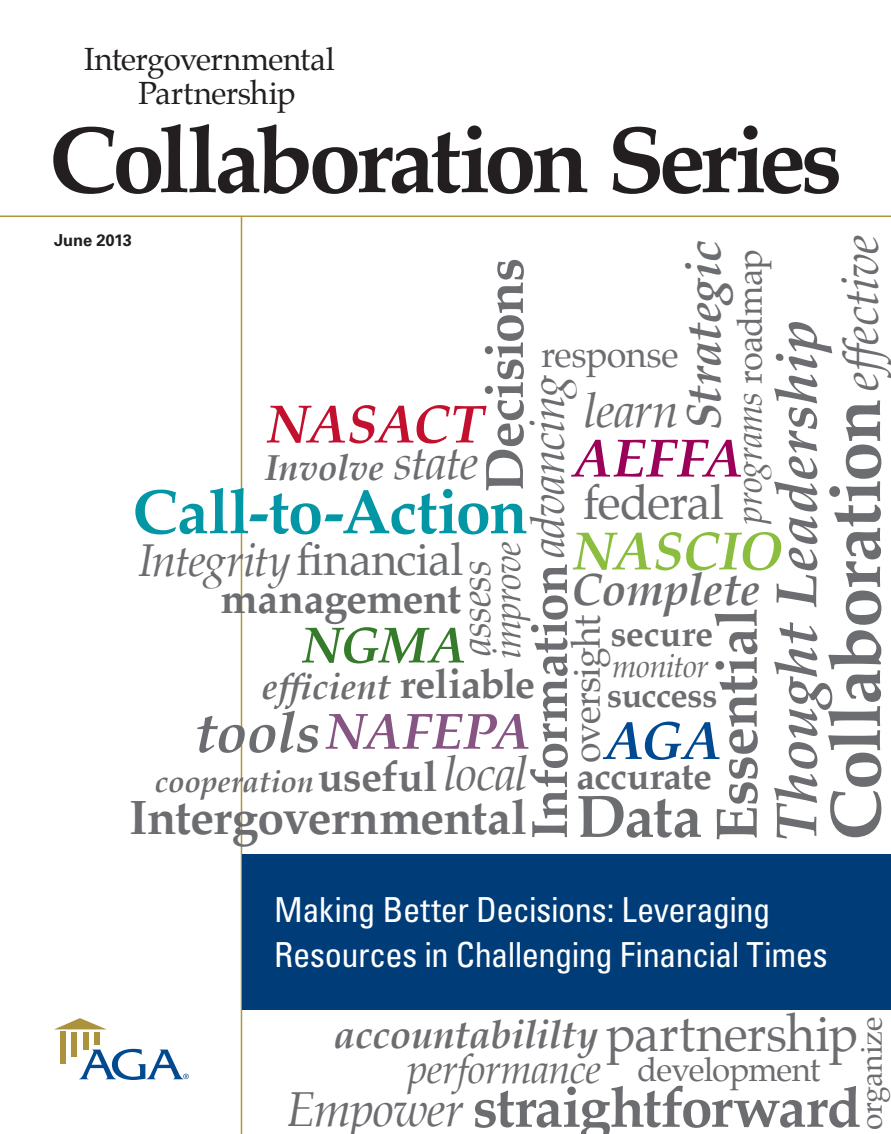
<style>
.page{position:relative;width:891px;height:1134px;background:#fff}
.page>*{position:absolute;margin:0;border:0;box-sizing:border-box;transform-origin:0 0}
.t1{font:700 94.5px "Palatino";letter-spacing:-.055em;color:#231f20}
.Table_column_head_20{font:700 72px "Palatino";letter-spacing:-.015em;color:#6c6d70}
.Table_column_head_20-2{font:700 63px "Palatino";letter-spacing:-.01em;color:#0397a5}
.Table_column_head_20-3{font:700 60px "Palatino";color:#6c6d70}
.Table_column_head_20-4{font:italic 700 58.5px "Palatino";color:#6c6d70}
.Table_column_head_20-5{font:700 58.5px "Palatino";letter-spacing:-.015em;color:#6c6d70}
.Table_column_head_20-6{font:700 57px "Palatino";letter-spacing:-.03em;color:#6c6d70}
.Table_column_head_20-7{font:italic 700 57px "Palatino";letter-spacing:-.015em;color:#6c6d70}
.Table_column_head_20-8{font:700 54px "Palatino";letter-spacing:-.02em;color:#6c6d70}
.Table_column_head_20-9{font:italic 700 54px "Palatino";letter-spacing:-.01em;color:#8bbd3f}
.Table_column_head_20-10{font:italic 700 54px "Palatino";letter-spacing:-.01em;color:#c3102f}
.Table_column_head_20-11{font:italic 700 54px "Palatino";letter-spacing:.01em;color:#9c0159}
.Table_column_head_20-12{font:italic 700 54px "Palatino";color:#014a91}
.Table_column_head_20-13{font:700 51px "Palatino";letter-spacing:-.015em;color:#6c6d70}
.Table_column_head_20-14{font:italic 700 51px "Palatino";letter-spacing:-.005em;color:#875583}
.Table_column_head_20-15{font:italic 700 51px "Palatino";color:#357b2b}
.Table_column_head_20-16{font:49.5px "Palatino";letter-spacing:-.01em;color:#6c6d70}
.Table_column_head_20-17{font:italic 49.5px "Palatino";letter-spacing:-.015em;color:#6c6d70}
.Table_column_head_20-18{font:italic 48px "Palatino";letter-spacing:-.025em;color:#6c6d70}
.Table_column_head_20-19{font:700 48px "Palatino";letter-spacing:-.015em;color:#6c6d70}
.Table_column_head_20-20{font:italic 700 48px "Palatino";letter-spacing:-.015em;color:#6c6d70}
.Table_column_head_20-21{font:48px "Palatino";letter-spacing:-.025em;color:#6c6d70}
.Table_column_head_20-22{font:italic 46.5px "Palatino";letter-spacing:-.025em;color:#6c6d70}
.Table_column_head_20-23{font:italic 45px "Palatino";letter-spacing:-.035em;color:#6c6d70}
.Table_column_head_20-24{font:italic 700 45px "Palatino";color:#6c6d70}
.Table_column_head_20-25{font:700 42px "Palatino";letter-spacing:-.015em;color:#6c6d70}
.Table_column_head_20-26{font:italic 42px "Palatino";letter-spacing:-.02em;color:#6c6d70}
.Table_column_head_20-27{font:italic 40.5px "Palatino";letter-spacing:-.015em;color:#6c6d70}
.Table_column_head_20-28{font:700 40.5px "Palatino";letter-spacing:-.015em;color:#6c6d70}
.Table_column_head_20-29{font:italic 700 39px "Palatino";letter-spacing:-.005em;color:#6c6d70}
.Table_column_head_20-30{font:37.5px "Palatino";letter-spacing:-.03em;color:#6c6d70}
.Table_column_head_20-31{font:700 37.5px "Palatino";letter-spacing:-.02em;color:#6c6d70}
.Table_column_head_20-32{font:italic 37.5px "Palatino";letter-spacing:-.02em;color:#6c6d70}
.Table_column_head_20-33{font:italic 700 36px "Palatino";letter-spacing:-.01em;color:#6c6d70}
.Table_column_head_20-34{font:italic 36px "Palatino";letter-spacing:-.03em;color:#6c6d70}
.Table_column_head_20-35{font:36px "Palatino";letter-spacing:-.015em;color:#6c6d70}
.Table_column_head_20-36{font:700 36px "Palatino";letter-spacing:-.005em;color:#6c6d70}
.Table_column_head_20-37{font:condensed 34.5px/45px "Univers LT Std";letter-spacing:-.015em;color:#fff}
.Table_column_head_20-38{font:700 34.5px "Palatino";letter-spacing:-.02em;color:#6c6d70}
.Table_column_head_20-39{font:33px "Palatino";letter-spacing:-.03em;color:#6c6d70}
.Table_column_head_20-40{font:italic 31.5px "Palatino";letter-spacing:-.02em;color:#6c6d70}
.t2{font:31.35px "Palatino";letter-spacing:-.02em;color:#231f20}
.Table_column_head_20-41{font:italic 700 30px "Palatino";letter-spacing:-.005em;color:#6c6d70}
.Table_column_head_20-42{font:30px "Palatino";letter-spacing:-.01em;color:#6c6d70}
.Table_column_head_20-43{font:700 16.5px "Univers LT Std";letter-spacing:-.01em;color:#231f20}
.s1{font-style:normal;font-size:34.5px}
.s2{font-style:normal}
</style>
<div class="page">
<hr style="left:0;top:216px;width:891px;height:1px;background:#b19539">
<hr style="left:241px;top:217px;width:1px;height:917px;background:#b19539">
<div style="left:242px;top:854px;width:649px;height:156px;background:#003d78"></div>
<div style="left:61px;top:1032px;width:5px;height:32px;background:#ac923c"></div>
<svg style="left:55px;top:1018px;width:51px;height:11px"></svg>
<div style="left:71px;top:1032px;width:6px;height:25px;background:#ac923c"></div>
<div style="left:83px;top:1032px;width:6px;height:18px;background:#ac923c"></div>
<div style="left:94px;top:1032px;width:6px;height:13px;background:#ac923c"></div>
<svg style="left:79px;top:1049px;width:110px;height:31px"></svg>
<p class="t2" style="left:84px;top:33px;width:252px">Intergovernmental</p>
<p class="t2" style="left:138px;top:68px;width:159px">Partnership</p>
<p class="t1" style="left:48px;top:79px;width:795px">Collaboration Series</p>
<p class="Table_column_head_20-43" style="left:54px;top:230px;width:80px">June 2013</p>
<p class="Table_column_head_20-17" style="left:819px;top:391px;width:157px;rotate:-90deg">effective</p>
<p class="Table_column_head_20-20" style="left:664px;top:430px;width:191px;rotate:-90deg">Strategic</p>
<p class="Table_column_head_20-34" style="left:719px;top:524px;width:275px;rotate:-90deg">programs <span class="s1">roadmap</span></p>
<p class="Table_column_head_20-8" style="left:459px;top:492px;width:235px;rotate:-90deg">Decisions</p>
<p class="Table_column_head_20-4" style="left:748px;top:842px;width:524px;rotate:-90deg">Thought Leadership</p>
<p class="Table_column_head_20-35" style="left:541px;top:324px;width:139px">response</p>
<p class="Table_column_head_20-22" style="left:509px;top:558px;width:186px;rotate:-90deg">advancing</p>
<p class="Table_column_head_20-18" style="left:584px;top:370px;width:96px">learn</p>
<p class="Table_column_head_20" style="left:794px;top:841px;width:444px;rotate:-90deg">Collaboration</p>
<p class="Table_column_head_20-10" style="left:267px;top:379px;width:218px">NASACT</p>
<p class="Table_column_head_20-11" style="left:573px;top:414px;width:171px">AEFFA</p>
<p class="Table_column_head_20-18" style="left:394px;top:423px;width:86px">state</p>
<p class="Table_column_head_20-33" style="left:265px;top:438px;width:121px">Involve</p>
<p class="Table_column_head_20-21" style="left:583px;top:463px;width:143px">federal</p>
<p class="Table_column_head_20-2" style="left:132px;top:458px;width:397px">Call-to-Action</p>
<p class="Table_column_head_20-9" style="left:573px;top:506px;width:212px">NASCIO</p>
<p class="Table_column_head_20-32" style="left:476px;top:659px;width:119px;rotate:-90deg">improve</p>
<p class="Table_column_head_20-23" style="left:138px;top:523px;width:327px">Integrity<span class="s2">financial</span></p>
<p class="Table_column_head_20-26" style="left:441px;top:656px;width:98px;rotate:-90deg">assess</p>
<p class="Table_column_head_20-13" style="left:506px;top:840px;width:278px;rotate:-90deg">Information</p>
<p class="Table_column_head_20-24" style="left:572px;top:553px;width:190px">Complete</p>
<p class="Table_column_head_20-25" style="left:221px;top:563px;width:242px">management</p>
<p class="Table_column_head_20-5" style="left:687px;top:841px;width:235px;rotate:-90deg">Essential</p>
<p class="Table_column_head_20-30" style="left:556px;top:763px;width:149px;rotate:-90deg">oversight</p>
<p class="Table_column_head_20-15" style="left:302px;top:603px;width:165px">NGMA</p>
<p class="Table_column_head_20-36" style="left:610px;top:603px;width:104px">secure</p>
<p class="Table_column_head_20-40" style="left:612px;top:640px;width:98px">monitor</p>
<p class="Table_column_head_20-28" style="left:400px;top:650px;width:137px">reliable</p>
<p class="Table_column_head_20-33" style="left:262px;top:657px;width:130px">efficient</p>
<p class="Table_column_head_20-38" style="left:607px;top:665px;width:112px">success</p>
<p class="Table_column_head_20-7" style="left:195px;top:685px;width:128px">tools</p>
<p class="Table_column_head_20-14" style="left:326px;top:689px;width:206px">NAFEPA</p>
<p class="Table_column_head_20-12" style="left:605px;top:696px;width:118px">AGA</p>
<p class="Table_column_head_20-18" style="left:444px;top:733px;width:86px">local</p>
<p class="Table_column_head_20-25" style="left:318px;top:740px;width:121px">useful</p>
<p class="Table_column_head_20-31" style="left:577px;top:744px;width:137px">accurate</p>
<p class="Table_column_head_20-41" style="left:155px;top:756px;width:161px">cooperation</p>
<p class="Table_column_head_20-3" style="left:577px;top:765px;width:127px">Data</p>
<p class="Table_column_head_20-19" style="left:129px;top:776px;width:400px">Intergovernmental</p>
<p class="Table_column_head_20-37" style="left:274px;top:886px;width:555px">Making Better Decisions: Leveraging<br>Resources in Challenging Financial Times</p>
<p class="Table_column_head_20-16" style="left:606px;top:993px;width:254px">partnership</p>
<p class="Table_column_head_20-42" style="left:847px;top:1130px;width:114px;rotate:-90deg">organize</p>
<p class="Table_column_head_20-29" style="left:334px;top:1002px;width:266px">accountabililty</p>
<p class="Table_column_head_20-27" style="left:407px;top:1035px;width:195px">performance</p>
<p class="Table_column_head_20-39" style="left:637px;top:1043px;width:185px">development</p>
<p class="Table_column_head_20-6" style="left:472px;top:1059px;width:390px">straightforward</p>
<p class="Table_column_head_20-18" style="left:286px;top:1069px;width:179px">Empower</p>
</div>
